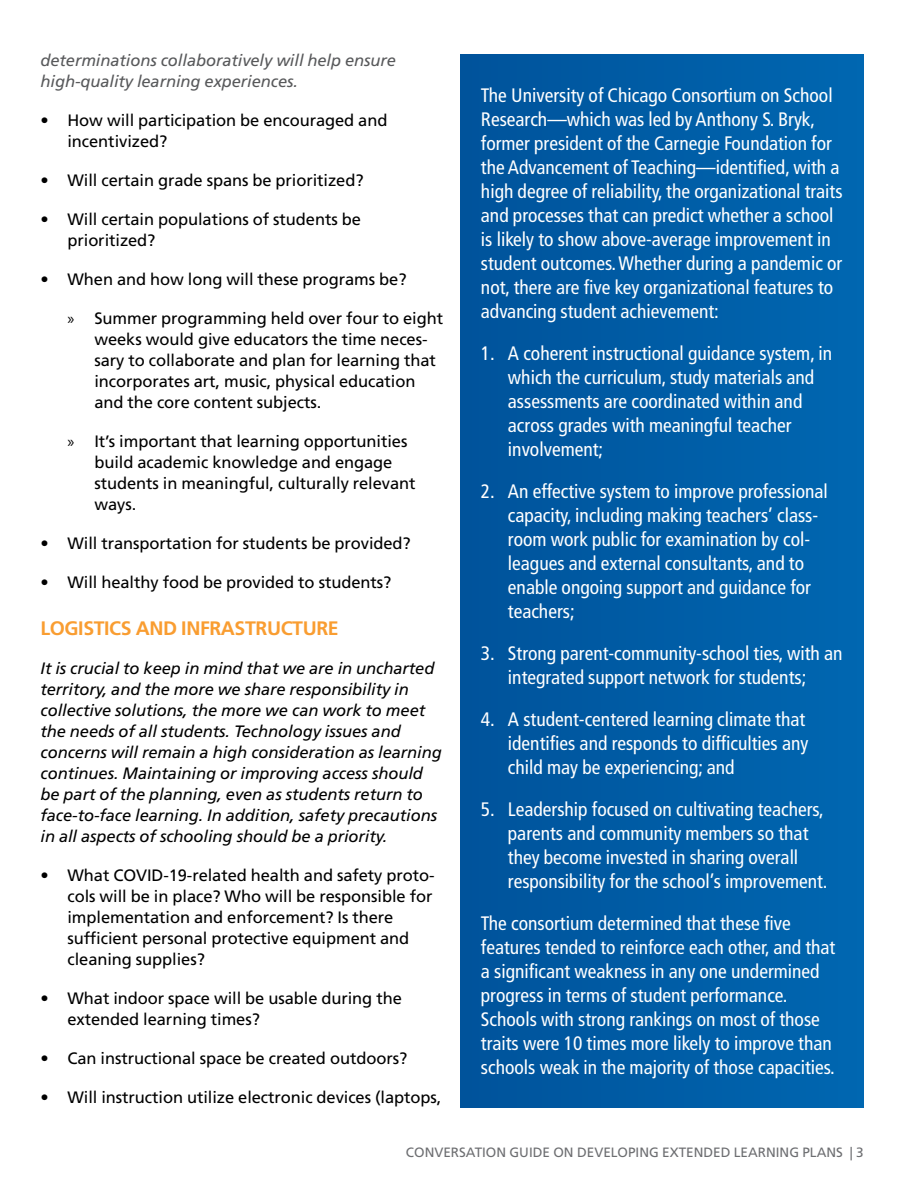
<style>
.page{position:relative;width:918px;height:1188px;background:#fff}
.page>*{position:absolute;margin:0;border:0;box-sizing:border-box;transform-origin:0 0}
.t1{font:condensed 19.5px/24px "Frutiger LT Std";color:#fff}
.t2{font:700 19.5px "Frutiger LT Std";letter-spacing:-.02em;color:#f99d31}
.t3{font:16.5px/21px "Frutiger LT Std";letter-spacing:-.005em;color:#000}
.t4{font:italic 16.5px/21px "Frutiger LT Std";letter-spacing:-.005em;color:#000}
.t5{font:italic 16.5px/21px "Frutiger LT Std";letter-spacing:-.005em;color:#58595b}
.t6{font:13.5px "Frutiger LT Std";color:#6d6e71}
.s1{font-family:"Myriad Pro"}
</style>
<div class="page">
<div style="left:461px;top:54px;width:403px;height:1053px;background:#005ca6"></div>
<p class="t5" style="left:40px;top:50px;width:357px">determinations collaboratively will help ensure high-quality learning experiences.</p>
<p class="t3" style="left:67px;top:110px;width:321px;text-indent:-27px">• How will participation be encouraged and incentivized?</p>
<p class="t3" style="left:40px;top:170px;width:325px">• Will certain grade spans be prioritized?</p>
<p class="t3" style="left:67px;top:209px;width:295px;text-indent:-27px">• Will certain populations of students be prioritized?</p>
<p class="t3" style="left:40px;top:269px;width:368px">• When and how long will these programs be?</p>
<p class="t3" style="left:94px;top:308px;width:350px;text-indent:-27px"><span class="s1">»</span> Summer programming held over four to eight weeks would give educators the time neces&shy;sary to collaborate and plan for learning that incorporates art, music, physical education and the core content subjects.</p>
<p class="t3" style="left:94px;top:431px;width:323px;text-indent:-27px"><span class="s1">»</span> It’s important that learning opportunities build academic knowledge and engage students in meaningful, culturally relevant ways.</p>
<p class="t3" style="left:40px;top:533px;width:372px">• Will transportation for students be provided?</p>
<p class="t3" style="left:40px;top:572px;width:352px">• Will healthy food be provided to students?</p>
<p class="t2" style="left:40px;top:617px;width:300px">LOGISTICS AND INFRASTRUCTURE</p>
<p class="t4" style="left:40px;top:658px;width:403px">It is crucial to keep in mind that we are in uncharted territory, and the more we share responsibility in collective solutions, the more we can work to meet the needs of all students. Technology issues and concerns will remain a high consideration as learning continues. Maintaining or improving access should be part of the planning, even as students return to face-to-face learning. In addition, safety precautions in all aspects of schooling should be a priority.</p>
<p class="t3" style="left:67px;top:865px;width:369px;text-indent:-27px">• What COVID-19-related health and safety proto&shy;cols will be in place? Who will be responsible for implementation and enforcement? Is there sufficient personal protective equipment and cleaning supplies?</p>
<p class="t3" style="left:67px;top:988px;width:336px;text-indent:-27px">• What indoor space will be usable during the extended learning times?</p>
<p class="t3" style="left:40px;top:1048px;width:368px">• Can instructional space be created outdoors?</p>
<p class="t3" style="left:40px;top:1087px;width:402px">• Will instruction utilize electronic devices (laptops,</p>
<p class="t1" style="left:481px;top:83px;width:363px">The University of Chicago Consortium on School Research—which was led by Anthony S. Bryk, former president of the Carnegie Foundation for the Advancement of Teaching—identified, with a high degree of reliability, the organizational traits and processes that can predict whether a school is likely to show above-average improvement in student outcomes. Whether during a pandemic or not, there are five key organizational features to advancing student achievement:</p>
<p class="t1" style="left:508px;top:341px;width:326px;text-indent:-27px">1. A coherent instructional guidance system, in which the curriculum, study materials and assessments are coordinated within and across grades with meaningful teacher involvement;</p>
<p class="t1" style="left:508px;top:479px;width:321px;text-indent:-27px">2. An effective system to improve professional capacity, including making teachers’ class&shy;room work public for examination by col&shy;leagues and external consultants, and to enable ongoing support and guidance for teachers;</p>
<p class="t1" style="left:481px;top:641px;width:363px;text-align:center">3. Strong parent-community-school ties, with an integrated support network for students;</p>
<p class="t1" style="left:508px;top:707px;width:302px;text-indent:-27px">4. A student-centered learning climate that identifies and responds to difficulties any child may be experiencing; and</p>
<p class="t1" style="left:508px;top:797px;width:321px;text-indent:-27px">5. Leadership focused on cultivating teachers, parents and community members so that they become invested in sharing overall responsibility for the school’s improvement.</p>
<p class="t1" style="left:481px;top:911px;width:356px">The consortium determined that these five features tended to reinforce each other, and that a significant weakness in any one undermined progress in terms of student performance.<br>Schools with strong rankings on most of those traits were 10 times more likely to improve than schools weak in the majority of those capacities.</p>
<p class="t6" style="left:406px;top:1144px;width:459px">CONVERSATION GUIDE ON DEVELOPING EXTENDED LEARNING PLANS | 3</p>
</div>
